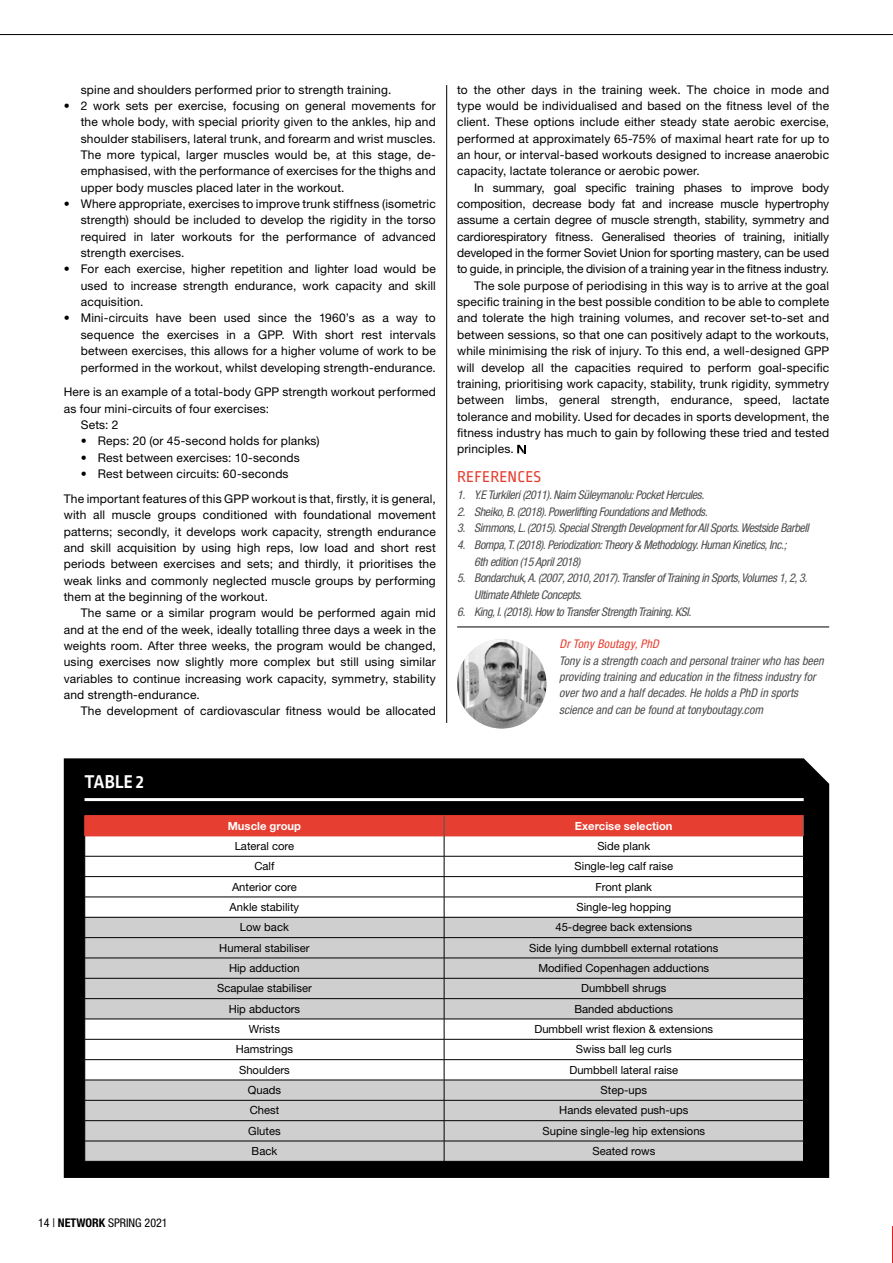
<style>
.page{position:relative;width:893px;height:1263px;background:#fff}
.page>*{position:absolute;margin:0;border:0;box-sizing:border-box;transform-origin:0 0}
.t1{font:700 19.5px "Ropa Sans Pro";letter-spacing:.01em;color:#fff}
.t2{font:16.5px "Ropa Sans Pro";letter-spacing:.01em;color:#e63e30}
.t3{font:12px/16.4px "Helvetica Neue LT Std";letter-spacing:.01em;color:#000;text-align:justify}
.t4{font:italic condensed 12px/16.6px "Helvetica Neue LT Std";letter-spacing:-.03em;color:#4d4d4f}
.t5{font:italic condensed 12px/16.4px "Helvetica Neue LT Std";color:#4d4d4f}
.t6{font:12px "Helvetica Neue LT Std";letter-spacing:-.01em;color:#000}
.t7{font:condensed 12px "Helvetica Neue LT Std";color:#000}
.t8{font:italic condensed 12px "Helvetica Neue LT Std";letter-spacing:.02em;color:#e63d2f}
.t9{font:11.25px "Helvetica Neue LT Std";color:#000}
.t10{font:700 11.25px "Helvetica Neue LT Std";color:#fff}
.s1{font-weight:700}
</style>
<div class="page">
<hr style="left:892px;top:1226px;width:1px;height:37px;background:#ed1c24">
<hr style="left:457px;top:627px;width:372px;height:1px;background:#000">
<svg style="left:517px;top:445px;width:9px;height:8px"></svg>
<img style="left:457px;top:639px;width:89px;height:89px;border-radius:45px">
<hr style="left:446px;top:85px;width:1px;height:638px;background:#000">
<div style="left:64px;top:758px;width:765px;height:420px;background:#000"></div>
<hr style="left:85px;top:798px;width:719px;height:3px;background:#fff">
<svg style="left:84px;top:815px;width:720px;height:346px"></svg>
<hr style="left:85px;top:1161px;width:359px;height:1px;background:#000">
<hr style="left:444px;top:1161px;width:360px;height:1px;background:#000">
<hr style="left:0;top:34px;width:893px;height:1px;background:#000">
<p class="t3" style="left:81px;top:81px;width:312px">spine and shoulders performed prior to strength training.</p>
<p class="t3" style="left:81px;top:97px;width:357px;text-indent:-17px">• 2 work sets per exercise, focusing on general movements for the whole body, with special priority given to the ankles, hip and shoulder stabilisers, lateral trunk, and forearm and wrist muscles.<br>The more typical, larger muscles would be, at this stage, de&shy;emphasised, with the performance of exercises for the thighs and upper body muscles placed later in the workout.</p>
<p class="t3" style="left:81px;top:195px;width:357px;text-indent:-17px">• Where appropriate, exercises to improve trunk stiffness (isometric strength) should be included to develop the rigidity in the torso required in later workouts for the performance of advanced strength exercises.</p>
<p class="t3" style="left:81px;top:261px;width:357px;text-indent:-17px">• For each exercise, higher repetition and lighter load would be used to increase strength endurance, work capacity and skill acquisition.</p>
<p class="t3" style="left:81px;top:310px;width:357px;text-indent:-17px">• Mini-circuits have been used since the 1960’s as a way to sequence the exercises in a GPP. With short rest intervals between exercises, this allows for a higher volume of work to be performed in the workout, whilst developing strength-endurance.</p>
<p class="t3" style="left:64px;top:384px;width:374px">Here is an example of a total-body GPP strength workout performed</p>
<p class="t3" style="left:64px;top:400px;width:207px">as four mini-circuits of four exercises:</p>
<p class="t3" style="left:81px;top:416px;width:39px">Sets: 2</p>
<p class="t3" style="left:81px;top:433px;width:240px">• Reps: 20 (or 45-second holds for planks)</p>
<p class="t3" style="left:81px;top:449px;width:221px">• Rest between exercises: 10-seconds</p>
<p class="t3" style="left:64px;top:461px;width:374px;line-height:24.9px;text-indent:17px">• Rest between circuits: 60-seconds<br>The important features of this GPP workout is that, firstly, it is general,</p>
<p class="t3" style="left:64px;top:507px;width:374px">with all muscle groups conditioned with foundational movement patterns; secondly, it develops work capacity, strength endurance and skill acquisition by using high reps, low load and short rest periods between exercises and sets; and thirdly, it prioritises the weak links and commonly neglected muscle groups by performing them at the beginning of the workout.</p>
<p class="t3" style="left:64px;top:605px;width:374px;text-indent:17px">The same or a similar program would be performed again mid and at the end of the week, ideally totalling three days a week in the weights room. After three weeks, the program would be changed, using exercises now slightly more complex but still using similar variables to continue increasing work capacity, symmetry, stability and strength-endurance.</p>
<p class="t3" style="left:81px;top:703px;width:357px">The development of cardiovascular fitness would be allocated</p>
<p class="t3" style="left:457px;top:81px;width:374px">to the other days in the training week. The choice in mode and type would be individualised and based on the fitness level of the client. These options include either steady state aerobic exercise, performed at approximately 65-75% of maximal heart rate for up to an hour, or interval-based workouts designed to increase anaerobic capacity, lactate tolerance or aerobic power.</p>
<p class="t3" style="left:474px;top:179px;width:357px">In summary, goal specific training phases to improve body</p>
<p class="t3" style="left:457px;top:195px;width:373px">composition, decrease body fat and increase muscle hypertrophy</p>
<p class="t3" style="left:457px;top:212px;width:374px">assume a certain degree of muscle strength, stability, symmetry and</p>
<p class="t3" style="left:457px;top:228px;width:374px">cardiorespiratory fitness. Generalised theories of training, initially</p>
<p class="t3" style="left:457px;top:244px;width:374px">developed in the former Soviet Union for sporting mastery, can be used</p>
<p class="t6" style="left:457px;top:262px;width:374px">to guide, in principle, the division of a training year in the fitness industry.</p>
<p class="t3" style="left:474px;top:277px;width:357px">The sole purpose of periodising in this way is to arrive at the goal</p>
<p class="t3" style="left:457px;top:293px;width:374px">specific training in the best possible condition to be able to complete</p>
<p class="t3" style="left:457px;top:310px;width:374px">and tolerate the high training volumes, and recover set-to-set and</p>
<p class="t3" style="left:457px;top:326px;width:374px">between sessions, so that one can positively adapt to the workouts,</p>
<p class="t3" style="left:457px;top:343px;width:374px">while minimising the risk of injury. To this end, a well-designed GPP</p>
<p class="t3" style="left:457px;top:359px;width:374px">will develop all the capacities required to perform goal-specific</p>
<p class="t3" style="left:457px;top:375px;width:374px">training, prioritising work capacity, stability, trunk rigidity, symmetry</p>
<p class="t3" style="left:457px;top:392px;width:374px">between limbs, general strength, endurance, speed, lactate</p>
<p class="t3" style="left:457px;top:408px;width:374px">tolerance and mobility. Used for decades in sports development, the</p>
<p class="t3" style="left:457px;top:424px;width:374px">fitness industry has much to gain by following these tried and tested</p>
<p class="t3" style="left:457px;top:441px;width:58px">principles.</p>
<h2 class="t2" style="left:457px;top:468px;width:85px">REFERENCES</h2>
<p class="t4" style="left:457px;top:487px;width:249px">1. Y.E Turkileri (2011). Naim Süleymanolu: Pocket Hercules.</p>
<p class="t4" style="left:457px;top:503px;width:252px">2. Sheiko, B. (2018). Powerlifting Foundations and Methods.</p>
<p class="t4" style="left:457px;top:520px;width:353px">3. Simmons, L. (2015). Special Strength Development for All Sports. Westside Barbell</p>
<p class="t4" style="left:474px;top:537px;width:314px;text-indent:-17px">4. Bompa, T. (2018). Periodization: Theory &amp; Methodology. Human Kinetics, Inc.;<br>6th edition (15 April 2018)</p>
<p class="t4" style="left:474px;top:570px;width:335px;text-indent:-17px">5. Bondarchuk, A. (2007, 2010, 2017). Transfer of Training in Sports, Volumes 1, 2, 3.<br>Ultimate Athlete Concepts.</p>
<p class="t4" style="left:457px;top:603px;width:236px">6. King, I. (2018). How to Transfer Strength Training. KSI.</p>
<p class="t8" style="left:559px;top:637px;width:101px">Dr Tony Boutagy, PhD</p>
<p class="t5" style="left:559px;top:653px;width:266px">Tony is a strength coach and personal trainer who has been providing training and education in the fitness industry for over two and a half decades. He holds a PhD in sports science and can be found at tonyboutagy.com</p>
<h1 class="t1" style="left:85px;top:771px;width:61px">TABLE 2</h1>
<p class="t7" style="left:38px;top:1215px;width:131px">14 | <span class="s1">NETWORK</span> SPRING 2021</p>
<p class="t10" style="left:228px;top:819px;width:75px">Muscle group</p>
<p class="t10" style="left:575px;top:819px;width:99px">Exercise selection</p>
<p class="t9" style="left:235px;top:839px;width:61px">Lateral core</p>
<p class="t9" style="left:597px;top:839px;width:54px">Side plank</p>
<p class="t9" style="left:254px;top:859px;width:21px">Calf</p>
<p class="t9" style="left:575px;top:859px;width:100px">Single-leg calf raise</p>
<p class="t9" style="left:232px;top:880px;width:66px">Anterior core</p>
<p class="t9" style="left:595px;top:880px;width:58px">Front plank</p>
<p class="t9" style="left:230px;top:900px;width:71px">Ankle stability</p>
<p class="t9" style="left:576px;top:900px;width:96px">Single-leg hopping</p>
<p class="t9" style="left:240px;top:921px;width:50px">Low back</p>
<p class="t9" style="left:555px;top:921px;width:138px">45-degree back extensions</p>
<p class="t9" style="left:219px;top:941px;width:92px">Humeral stabiliser</p>
<p class="t9" style="left:529px;top:941px;width:191px">Side lying dumbbell external rotations</p>
<p class="t9" style="left:229px;top:961px;width:72px">Hip adduction</p>
<p class="t9" style="left:538px;top:961px;width:172px">Modified Copenhagen adductions</p>
<p class="t9" style="left:217px;top:982px;width:96px">Scapulae stabiliser</p>
<p class="t9" style="left:581px;top:982px;width:87px">Dumbbell shrugs</p>
<p class="t9" style="left:229px;top:1002px;width:73px">Hip abductors</p>
<p class="t9" style="left:574px;top:1002px;width:100px">Banded abductions</p>
<p class="t9" style="left:249px;top:1022px;width:33px">Wrists</p>
<p class="t9" style="left:534px;top:1022px;width:180px">Dumbbell wrist flexion &amp; extensions</p>
<p class="t9" style="left:236px;top:1043px;width:59px">Hamstrings</p>
<p class="t9" style="left:576px;top:1043px;width:97px">Swiss ball leg curls</p>
<p class="t9" style="left:239px;top:1063px;width:52px">Shoulders</p>
<p class="t9" style="left:569px;top:1063px;width:110px">Dumbbell lateral raise</p>
<p class="t9" style="left:248px;top:1083px;width:35px">Quads</p>
<p class="t9" style="left:601px;top:1083px;width:48px">Step-ups</p>
<p class="t9" style="left:250px;top:1104px;width:31px">Chest</p>
<p class="t9" style="left:559px;top:1104px;width:131px">Hands elevated push-ups</p>
<p class="t9" style="left:248px;top:1124px;width:34px">Glutes</p>
<p class="t9" style="left:542px;top:1124px;width:164px">Supine single-leg hip extensions</p>
<p class="t9" style="left:252px;top:1144px;width:27px">Back</p>
<p class="t9" style="left:592px;top:1144px;width:64px">Seated rows</p>
</div>
